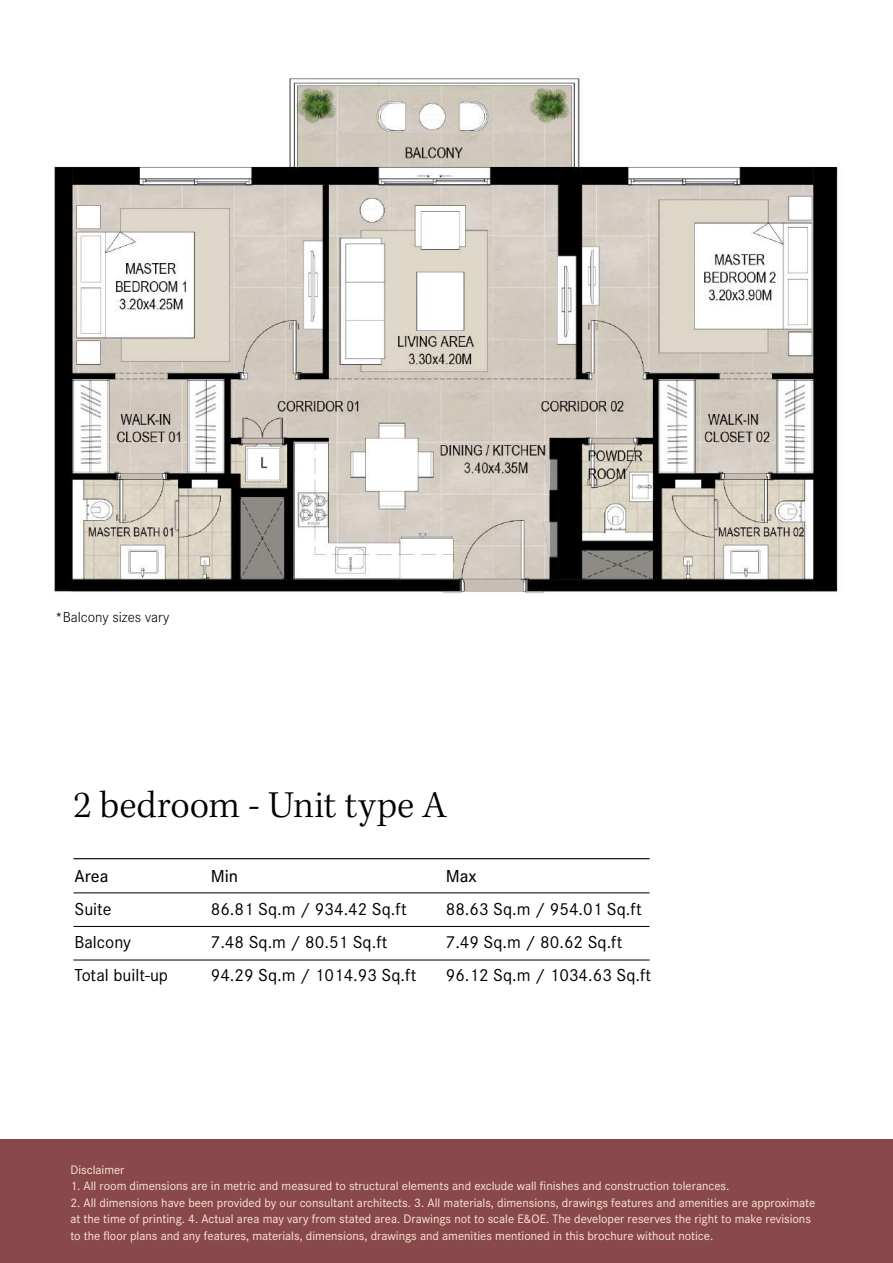
<style>
.page{position:relative;width:893px;height:1263px;background:#fff}
.page>*{position:absolute;margin:0;border:0;box-sizing:border-box;transform-origin:0 0}
.t1{font:300 39px "Kepler Std";color:#000}
.t2{font:18px/33px "Corporate S";color:#000}
.t3{font:500 18px "Corporate S";color:#000}
.t4{font:300 15px "Corporate S";color:#000}
.t5{font:12.75px/16.5px "Corporate S";color:#fbe8d8}
</style>
<div class="page">
<div style="left:0;top:1140px;width:893px;height:123px;background:#89494a"></div>
<img style="left:54px;top:74px;width:784px;height:520px">
<hr style="left:73px;top:858px;width:577px;height:1px;background:#000">
<hr style="left:73px;top:893px;width:577px;height:1px;background:#000">
<hr style="left:73px;top:926px;width:577px;height:1px;background:#000">
<hr style="left:73px;top:960px;width:577px;height:1px;background:#000">
<p class="t4" style="left:55px;top:607px;width:116px">*Balcony sizes vary</p>
<h1 class="t1" style="left:73px;top:783px;width:375px">2 bedroom - Unit type A</h1>
<h2 class="t3" style="left:74px;top:864px;width:35px">Area</h2>
<h2 class="t2" style="left:74px;top:892px;width:95px">Suite<br>Balcony<br>Total built-up</h2>
<h2 class="t3" style="left:211px;top:864px;width:29px">Min</h2>
<h2 class="t2" style="left:211px;top:892px;width:207px">86.81 Sq.m / 934.42 Sq.ft<br>7.48 Sq.m / 80.51 Sq.ft<br>94.29 Sq.m / 1014.93 Sq.ft</h2>
<h2 class="t3" style="left:446px;top:864px;width:32px">Max</h2>
<h2 class="t2" style="left:446px;top:892px;width:207px">88.63 Sq.m / 954.01 Sq.ft<br>7.49 Sq.m / 80.62 Sq.ft<br>96.12 Sq.m / 1034.63 Sq.ft</h2>
<p class="t5" style="left:70px;top:1161px;width:56px">Disclaimer</p>
<p class="t5" style="left:70px;top:1177px;width:661px">1. All room dimensions are in metric and measured to structural elements and exclude wall finishes and construction tolerances.</p>
<p class="t5" style="left:70px;top:1194px;width:746px">2. All dimensions have been provided by our consultant architects. 3. All materials, dimensions, drawings features and amenities are approximate at the time of printing. 4. Actual area may vary from stated area. Drawings not to scale E&amp;OE. The developer reserves the right to make revisions to the floor plans and any features, materials, dimensions, drawings and amenities mentioned in this brochure without notice.</p>
</div>
